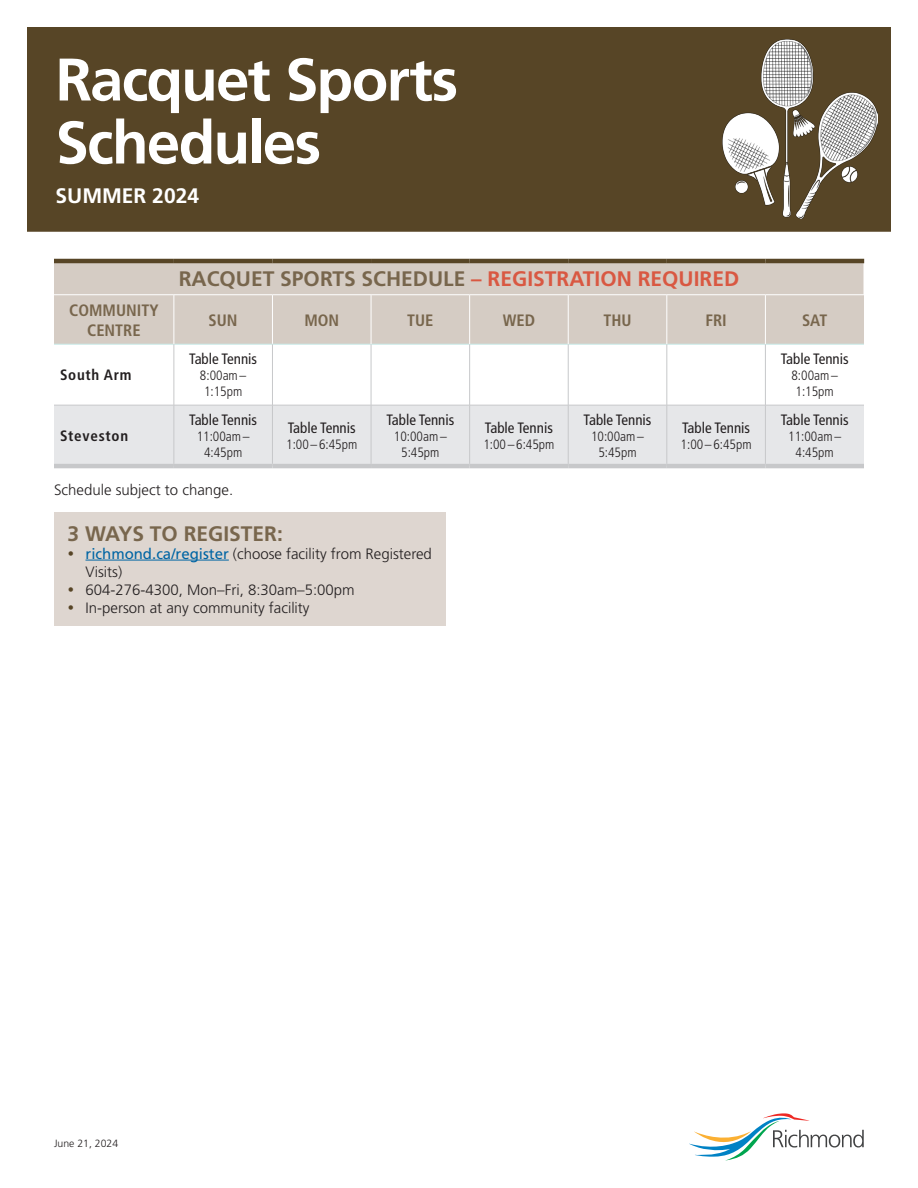
<style>
.page{position:relative;width:918px;height:1188px;background:#fff}
.page>*{position:absolute;margin:0;border:0;box-sizing:border-box;transform-origin:0 0}
.Headline_1{font:700 60px/63px "Frutiger LT Std";letter-spacing:-.03em;color:#fff}
.Subhead_1{font:700 21px "Frutiger LT Std";color:#78664d}
.Subhead_1-2{font:700 21px "Frutiger LT Std";color:#fff}
.Day{font:700 condensed 16.5px/19.8px "Frutiger LT Std";color:#78664d;text-align:center}
.Body_No_Space{font:300 15px/18px "Frutiger LT Std";color:#231f20}
.Course{font:condensed 15px "Frutiger LT Std";color:#231f20}
.Table_Subheading{font:700 condensed 15px "Frutiger LT Std";letter-spacing:.05em;color:#231f20}
.Time{font:300 condensed 13.5px/16.2px "Frutiger LT Std";color:#231f20;text-align:center}
.t1{font:300 10.5px "Frutiger LT Std";color:#231f20}
.s1{color:#d95842}
.s2{font-weight:400;color:#0065a4}
</style>
<div class="page">
<div style="left:54px;top:263px;width:810px;height:81px;background:#d5ccc4"></div>
<div style="left:54px;top:406px;width:810px;height:58px;background:#e6e7e9"></div>
<hr style="left:54px;top:464px;width:120px;height:4px;background:#c7c8ca">
<hr style="left:174px;top:464px;width:98px;height:4px;background:#c7c8ca">
<hr style="left:272px;top:464px;width:99px;height:4px;background:#c7c8ca">
<hr style="left:371px;top:464px;width:99px;height:4px;background:#c7c8ca">
<hr style="left:470px;top:464px;width:98px;height:4px;background:#c7c8ca">
<hr style="left:568px;top:464px;width:99px;height:4px;background:#c7c8ca">
<hr style="left:667px;top:464px;width:98px;height:4px;background:#c7c8ca">
<hr style="left:765px;top:464px;width:99px;height:4px;background:#c7c8ca">
<hr style="left:272px;top:295px;width:1px;height:49px;background:#fff">
<hr style="left:54px;top:344px;width:120px;height:1px;background:#caecea">
<hr style="left:174px;top:344px;width:98px;height:1px;background:#caecea">
<hr style="left:272px;top:344px;width:99px;height:1px;background:#caecea">
<hr style="left:371px;top:344px;width:99px;height:1px;background:#caecea">
<hr style="left:470px;top:344px;width:98px;height:1px;background:#caecea">
<hr style="left:568px;top:344px;width:99px;height:1px;background:#caecea">
<hr style="left:667px;top:344px;width:98px;height:1px;background:#caecea">
<hr style="left:765px;top:344px;width:99px;height:1px;background:#caecea">
<hr style="left:272px;top:344px;width:1px;height:61px;background:#c7c8ca">
<hr style="left:272px;top:405px;width:1px;height:59px;background:#c7c8ca">
<hr style="left:54px;top:259px;width:120px;height:4px;background:#574526">
<hr style="left:174px;top:259px;width:98px;height:4px;background:#574526">
<hr style="left:272px;top:259px;width:99px;height:4px;background:#574526">
<hr style="left:371px;top:259px;width:99px;height:4px;background:#574526">
<hr style="left:470px;top:259px;width:98px;height:4px;background:#574526">
<hr style="left:568px;top:259px;width:99px;height:4px;background:#574526">
<hr style="left:667px;top:259px;width:98px;height:4px;background:#574526">
<hr style="left:765px;top:259px;width:99px;height:4px;background:#574526">
<hr style="left:174px;top:344px;width:1px;height:61px;background:#c7c8ca">
<hr style="left:371px;top:344px;width:1px;height:61px;background:#c7c8ca">
<hr style="left:469px;top:344px;width:1px;height:61px;background:#c7c8ca">
<hr style="left:568px;top:344px;width:1px;height:61px;background:#c7c8ca">
<hr style="left:667px;top:344px;width:1px;height:61px;background:#c7c8ca">
<hr style="left:765px;top:344px;width:1px;height:61px;background:#c7c8ca">
<hr style="left:54px;top:405px;width:120px;height:1px;background:#c7c8ca">
<hr style="left:174px;top:405px;width:98px;height:1px;background:#c7c8ca">
<hr style="left:174px;top:405px;width:1px;height:59px;background:#c7c8ca">
<hr style="left:272px;top:405px;width:99px;height:1px;background:#c7c8ca">
<hr style="left:371px;top:405px;width:99px;height:1px;background:#c7c8ca">
<hr style="left:371px;top:405px;width:1px;height:59px;background:#c7c8ca">
<hr style="left:470px;top:405px;width:98px;height:1px;background:#c7c8ca">
<hr style="left:469px;top:405px;width:1px;height:59px;background:#c7c8ca">
<hr style="left:568px;top:405px;width:99px;height:1px;background:#c7c8ca">
<hr style="left:568px;top:405px;width:1px;height:59px;background:#c7c8ca">
<hr style="left:667px;top:405px;width:98px;height:1px;background:#c7c8ca">
<hr style="left:667px;top:405px;width:1px;height:59px;background:#c7c8ca">
<hr style="left:765px;top:405px;width:99px;height:1px;background:#c7c8ca">
<hr style="left:765px;top:405px;width:1px;height:59px;background:#c7c8ca">
<hr style="left:54px;top:294px;width:120px;height:1px;background:#fff">
<hr style="left:174px;top:294px;width:98px;height:1px;background:#fff">
<hr style="left:272px;top:294px;width:99px;height:1px;background:#fff">
<hr style="left:371px;top:294px;width:99px;height:1px;background:#fff">
<hr style="left:470px;top:294px;width:98px;height:1px;background:#fff">
<hr style="left:568px;top:294px;width:99px;height:1px;background:#fff">
<hr style="left:667px;top:294px;width:98px;height:1px;background:#fff">
<hr style="left:765px;top:294px;width:99px;height:1px;background:#fff">
<hr style="left:174px;top:295px;width:1px;height:49px;background:#fff">
<hr style="left:371px;top:295px;width:1px;height:49px;background:#fff">
<hr style="left:469px;top:295px;width:1px;height:49px;background:#fff">
<hr style="left:568px;top:295px;width:1px;height:49px;background:#fff">
<hr style="left:666px;top:295px;width:1px;height:49px;background:#fff">
<hr style="left:765px;top:295px;width:1px;height:49px;background:#fff">
<div style="left:54px;top:512px;width:392px;height:114px;background:#ded6d0"></div>
<hr style="left:86px;top:560px;width:143px;height:1px;background:#0065a4">
<svg style="left:689px;top:1113px;width:175px;height:48px"></svg>
<div style="left:28px;top:28px;width:862px;height:203px;background:#574526"></div>
<div style="left:27px;top:27px;width:864px;height:205px;border:2px solid #574526"></div>
<img style="left:723px;top:40px;width:154px;height:179px">
<p class="Headline_1" style="left:56px;top:48px;width:404px">Racquet Sports<br>Schedules</p>
<p class="Subhead_1-2" style="left:56px;top:184px;width:145px">SUMMER 2024</p>
<p class="Subhead_1" style="left:179px;top:266px;width:562px">RACQUET SPORTS SCHEDULE <span class="s1">– REGISTRATION REQUIRED</span></p>
<p class="Day" style="left:69px;top:300px;width:91px">COMMUNITY<br>CENTRE</p>
<p class="Day" style="left:209px;top:310px;width:31px">SUN</p>
<p class="Day" style="left:304px;top:310px;width:36px">MON</p>
<p class="Day" style="left:407px;top:310px;width:28px">TUE</p>
<p class="Day" style="left:503px;top:310px;width:34px">WED</p>
<p class="Day" style="left:603px;top:310px;width:30px">THU</p>
<p class="Day" style="left:705px;top:310px;width:23px">FRI</p>
<p class="Day" style="left:802px;top:310px;width:27px">SAT</p>
<p class="Table_Subheading" style="left:60px;top:366px;width:73px">South Arm</p>
<p class="Course" style="left:189px;top:350px;width:70px">Table Tennis</p>
<p class="Time" style="left:200px;top:368px;width:48px">8:00am–<br>1:15pm</p>
<p class="Course" style="left:781px;top:350px;width:70px">Table Tennis</p>
<p class="Time" style="left:792px;top:368px;width:48px">8:00am–<br>1:15pm</p>
<p class="Table_Subheading" style="left:60px;top:427px;width:70px">Steveston</p>
<p class="Course" style="left:189px;top:411px;width:70px">Table Tennis</p>
<p class="Time" style="left:197px;top:429px;width:54px">11:00am–<br>4:45pm</p>
<p class="Course" style="left:288px;top:419px;width:70px">Table Tennis</p>
<p class="Time" style="left:286px;top:437px;width:72px">1:00 –6:45pm</p>
<p class="Course" style="left:386px;top:411px;width:70px">Table Tennis</p>
<p class="Time" style="left:394px;top:429px;width:54px">10:00am–<br>5:45pm</p>
<p class="Body_No_Space" style="left:54px;top:481px;width:181px">Schedule subject to change.</p>
<p class="Subhead_1" style="left:68px;top:521px;width:217px">3 WAYS TO REGISTER:</p>
<p class="Body_No_Space" style="left:86px;top:545px;width:348px"><span class="s2">richmond.ca/register</span> (choose facility from Registered<br>Visits)</p>
<p class="Body_No_Space" style="left:86px;top:581px;width:271px">604-276-4300, Mon–Fri, 8:30am–5:00pm</p>
<p class="Body_No_Space" style="left:86px;top:599px;width:226px">In-person at any community facility</p>
<p class="Course" style="left:485px;top:419px;width:70px">Table Tennis</p>
<p class="Time" style="left:483px;top:437px;width:72px">1:00–6:45pm</p>
<p class="Course" style="left:584px;top:411px;width:70px">Table Tennis</p>
<p class="Time" style="left:591px;top:429px;width:54px">10:00am–<br>5:45pm</p>
<p class="Course" style="left:682px;top:419px;width:70px">Table Tennis</p>
<p class="Time" style="left:681px;top:437px;width:72px">1:00 –6:45pm</p>
<p class="Course" style="left:781px;top:411px;width:70px">Table Tennis</p>
<p class="Time" style="left:788px;top:429px;width:54px">11:00am–<br>4:45pm</p>
<p class="t1" style="left:54px;top:1138px;width:66px">June 21, 2024</p>
</div>
